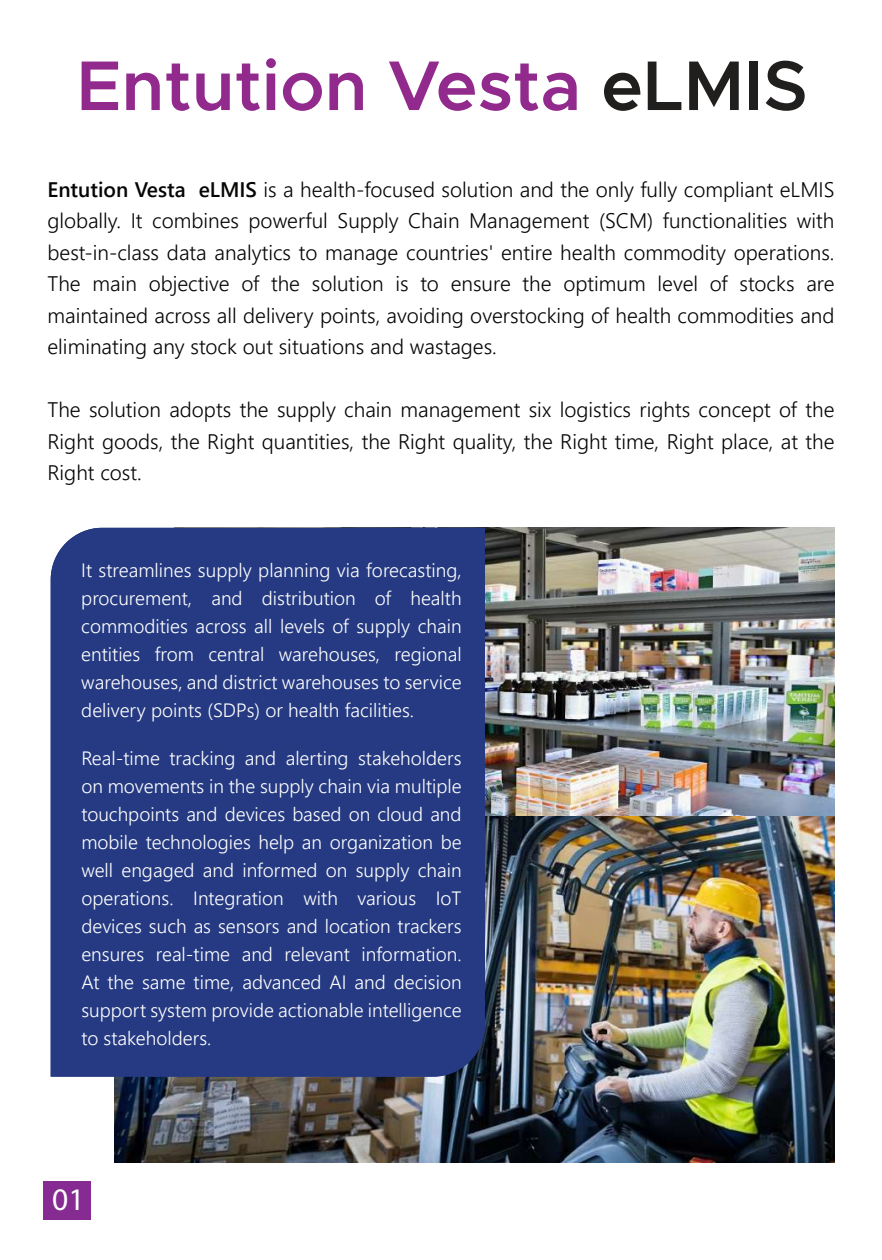
<style>
.page{position:relative;width:882px;height:1260px;background:#fff}
.page>*{position:absolute;margin:0;border:0;box-sizing:border-box;transform-origin:0 0}
.t1{font:600 70.52px "Metropolis";color:#922a8d}
.t2{font:31.5px "Myriad Pro";color:#fff}
.t3{font:300 21px/31.5px "Segoe UI";color:#050504;text-align:justify}
.t4{font:300 19.25px/28px "Segoe UI";color:#fff;text-align:justify}
.s1{color:#211e1e}
.s2{font-weight:600}
</style>
<div class="page">
<img style="left:114px;top:815px;width:720px;height:347px">
<img style="left:174px;top:527px;width:660px;height:288px">
<div style="left:51px;top:528px;width:434px;height:549px;background:#253a82"></div>
<div style="left:43px;top:1182px;width:48px;height:38px;background:#862b91"></div>
<h1 class="t1" style="left:77px;top:41px;width:732px">Entution Vesta <span class="s1">eLMIS</span></h1>
<p class="t3" style="left:47px;top:172px;width:788px"><span class="s2">Entution Vesta eLMIS</span> is a health-focused solution and the only fully compliant eLMIS globally. It combines powerful Supply Chain Management (SCM) functionalities with best-in-class data analytics to manage countries' entire health commodity operations.<br>The main objective of the solution is to ensure the optimum level of stocks are maintained across all delivery points, avoiding overstocking of health commodities and eliminating any stock out situations and wastages.</p>
<p class="t3" style="left:47px;top:392px;width:788px">The solution adopts the supply chain management six logistics rights concept of the Right goods, the Right quantities, the Right quality, the Right time, Right place, at the Right cost.</p>
<p class="t4" style="left:81px;top:554px;width:382px">It streamlines supply planning via forecasting, procurement, and distribution of health commodities across all levels of supply chain entities from central warehouses, regional warehouses, and district warehouses to service delivery points (SDPs) or health facilities.</p>
<p class="t4" style="left:81px;top:742px;width:382px">Real-time tracking and alerting stakeholders on movements in the supply chain via multiple touchpoints and devices based on cloud and mobile technologies help an organization be well engaged and informed on supply chain operations. Integration with various IoT devices such as sensors and location trackers ensures real-time and relevant information.<br>At the same time, advanced AI and decision support system provide actionable intelligence to stakeholders.</p>
<h2 class="t2" style="left:52px;top:1180px;width:34px">01</h2>
</div>
